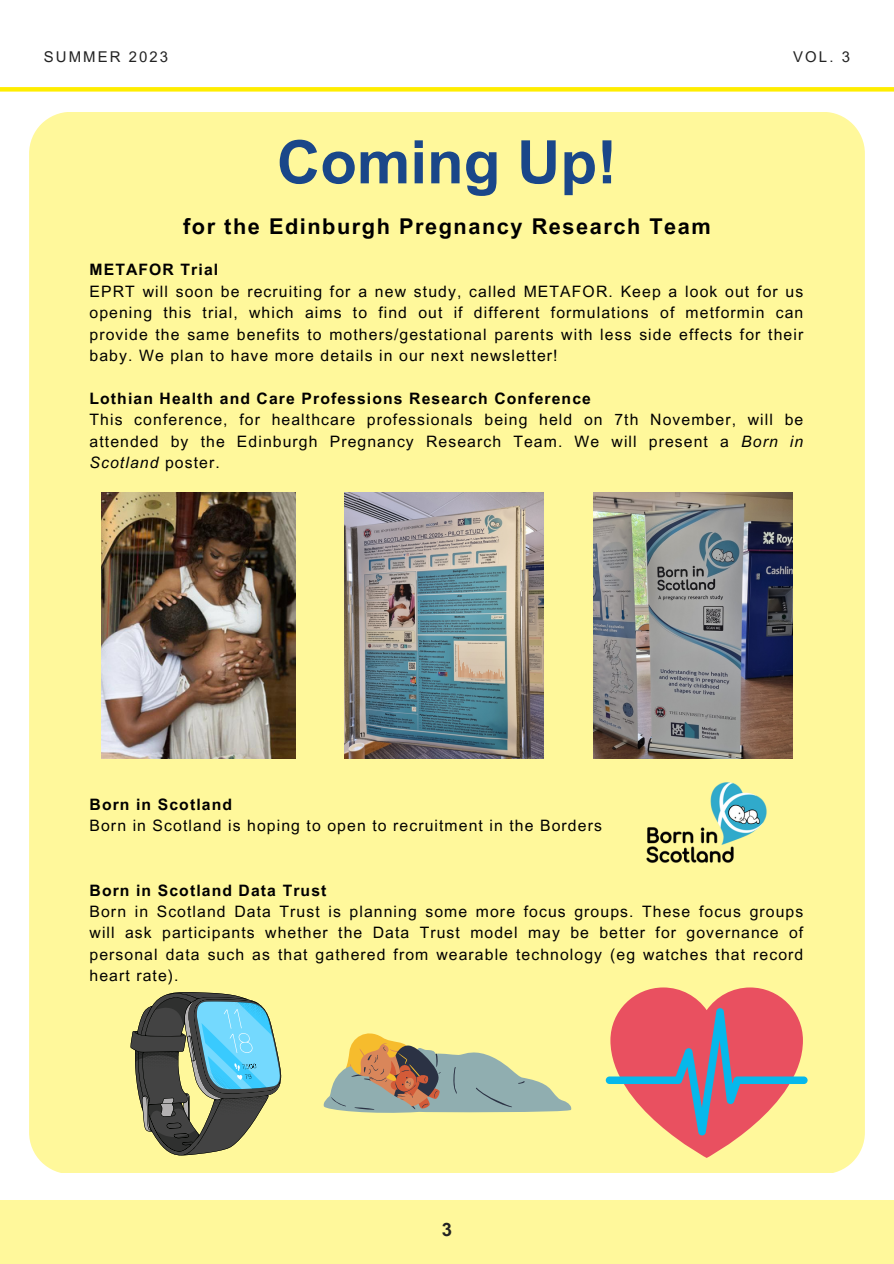
<style>
.page{position:relative;width:894px;height:1264px;background:#fff}
.page>*{position:absolute;margin:0;border:0;box-sizing:border-box;transform-origin:0 0}
.t1{font:700 60px "Arial MT Pro";color:#1a4789}
.t2{font:700 21.75px "Arial MT Pro";letter-spacing:.07em;color:#000}
.t3{font:700 18.45px "Arial MT Pro";color:#222}
.t4{font:15.75px/21.3px "Arial MT Pro";letter-spacing:.07em;color:#000;text-align:justify}
.t5{font:700 15.75px "Arial MT Pro";letter-spacing:.07em;color:#000}
.t6{font:14.85px "Arial MT Pro";letter-spacing:.14em;color:#222}
.s1{font-style:italic}
</style>
<div class="page">
<div style="left:0;top:1200px;width:893px;height:63px;background:#fff89b"></div>
<div style="left:29px;top:112px;width:835px;height:1060px;background:#fff89b"></div>
<div style="left:0;top:87px;width:893px;height:5px;background:#ffed00"></div>
<img style="left:639px;top:774px;width:134px;height:98px">
<img style="left:593px;top:493px;width:199px;height:265px">
<img style="left:344px;top:493px;width:199px;height:265px">
<img style="left:101px;top:493px;width:194px;height:265px">
<svg style="left:130px;top:987px;width:151px;height:170px;background:#819987"></svg>
<svg style="left:605px;top:987px;width:202px;height:170px;background:#d98d7f"></svg>
<svg style="left:323px;top:1027px;width:249px;height:90px;background:#c6c391"></svg>
<p class="t6" style="left:44px;top:51px;width:126px">SUMMER 2023</p>
<p class="t6" style="left:793px;top:51px;width:58px">VOL. 3</p>
<h1 class="t1" style="left:277px;top:140px;width:341px">Coming Up!</h1>
<h2 class="t2" style="left:183px;top:218px;width:529px">for the Edinburgh Pregnancy Research Team</h2>
<p class="t5" style="left:89px;top:264px;width:130px">METAFOR Trial</p>
<p class="t4" style="left:89px;top:282px;width:715px">EPRT will soon be recruiting for a new study, called METAFOR. Keep a look out for us opening this trial, which aims to find out if different formulations of metformin can provide the same benefits to mothers/gestational parents with less side effects for their baby. We plan to have more details in our next newsletter!</p>
<p class="t5" style="left:89px;top:392px;width:503px">Lothian Health and Care Professions Research Conference</p>
<p class="t4" style="left:89px;top:411px;width:715px">This conference, for healthcare professionals being held on 7th November, will be attended by the Edinburgh Pregnancy Research Team. We will present a <span class="s1">Born in Scotland</span> poster.</p>
<p class="t5" style="left:89px;top:798px;width:144px">Born in Scotland</p>
<p class="t4" style="left:89px;top:817px;width:513px">Born in Scotland is hoping to open to recruitment in the Borders</p>
<p class="t5" style="left:89px;top:884px;width:238px">Born in Scotland Data Trust</p>
<p class="t4" style="left:89px;top:902px;width:715px">Born in Scotland Data Trust is planning some more focus groups. These focus groups will ask participants whether the Data Trust model may be better for governance of personal data such as that gathered from wearable technology (eg watches that record heart rate).</p>
<p class="t3" style="left:441px;top:1222px;width:12px">3</p>
</div>
